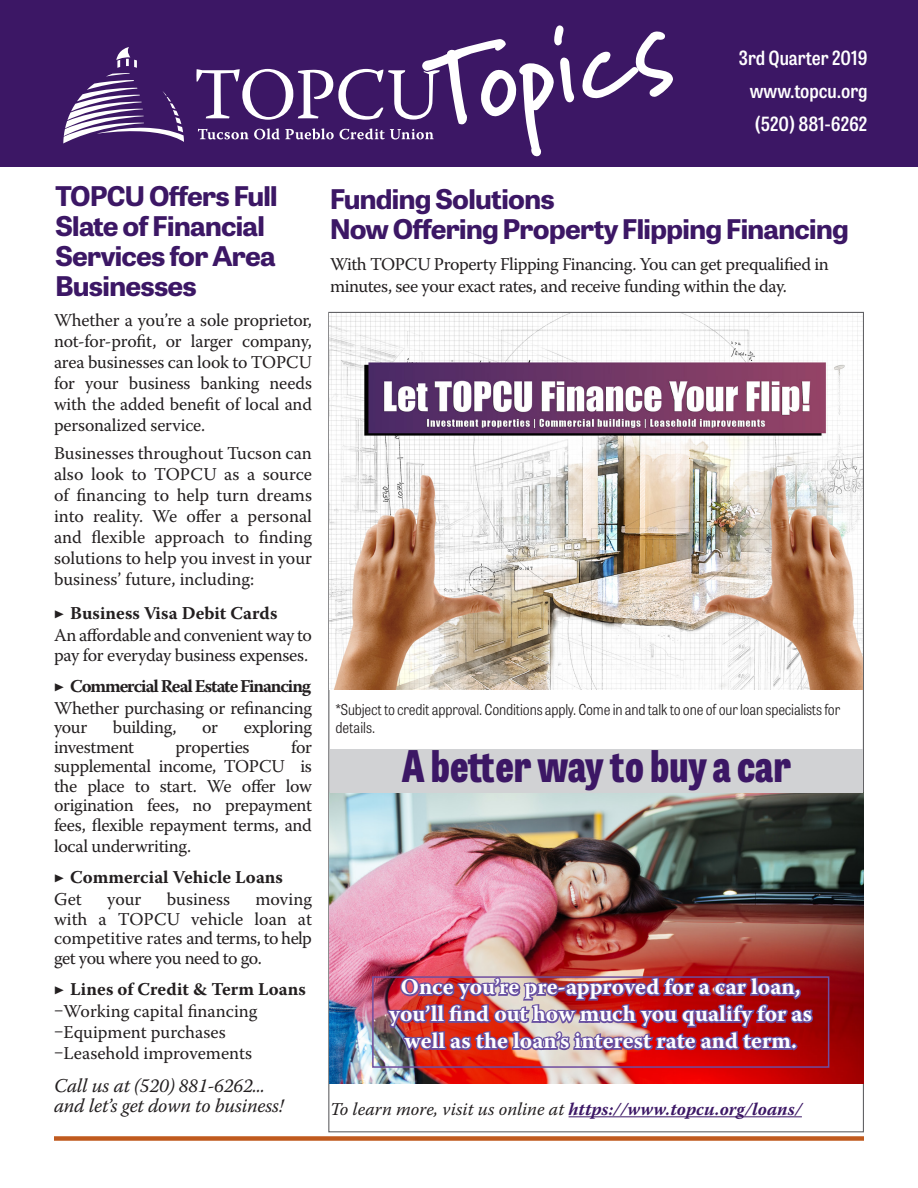
<style>
.page{position:relative;width:918px;height:1188px;background:#fff}
.page>*{position:absolute;margin:0;border:0;box-sizing:border-box;transform-origin:0 0}
.t1{font:700 108px "Marydale";color:#fff}
.t2{font:800 43.5px "Tablet Gothic Condensed";color:#3c1765}
.t3{font:700 27px/30px "Tablet Gothic Wide";letter-spacing:-.025em;color:#3c1765}
.t4{font:700 22.5px/27px "Warnock Pro";color:#fff;text-align:center}
.Body_Text{font:italic 19.5px/19.5px "Warnock Pro";letter-spacing:-.01em;color:#231f20}
.t5{font:600 semi-condensed 19.5px "Tablet Gothic";color:#fff}
.Body_Text-2{font:18px/21px "Warnock Pro";letter-spacing:-.02em;color:#231f20;text-align:justify}
.Body_Text-3{font:18px "Warnock Pro";color:#231f20}
.Body_Text-4{font:700 18px "Warnock Pro";color:#231f20}
.t6{font:italic 700 18px "Warnock Pro";letter-spacing:.005em;color:#3c1765}
.Body_Text-5{font:700 18px "Warnock Pro";letter-spacing:-.06em;color:#231f20}
.t7{font:300 semi-condensed 15px/18px "Tablet Gothic";letter-spacing:-.01em;color:#231f20}
.s1{font-family:"Acumin Pro Cond";font-size:16.5px}
.s2{font-family:"Minion Pro"}
.s3{font-weight:400;color:#231f20}
</style>
<div class="page">
<div style="left:0;top:0;width:918px;height:166px;background:#3c1765"></div>
<svg style="left:63px;top:47px;width:121px;height:97px"></svg>
<svg style="left:196px;top:68px;width:244px;height:72px"></svg>
<div style="left:54px;top:1136px;width:810px;height:5px;background:#c05a1e"></div>
<hr style="left:569px;top:1116px;width:233px;height:1px;background:#3c1765">
<img style="left:329px;top:313px;width:534px;height:376px">
<img style="left:329px;top:793px;width:534px;height:290px">
<div style="left:330px;top:750px;width:533px;height:43px;background:#d1d2d4"></div>
<img style="left:386px;top:974px;width:429px;height:91px">
<div style="left:791px;top:1043px;width:7px;height:7px;border:3px solid #6850a1;border-radius:2px"></div>
<div style="left:372px;top:976px;width:457px;height:92px;border:2px solid #6f4d9f"></div>
<p class="t3" style="left:56px;top:179px;width:224px">TOPCU Offers Full<br>Slate of Financial<br>Services for Area<br>Businesses</p>
<p class="Body_Text-2" style="left:54px;top:310px;width:260px">Whether a you’re a sole proprietor, not-for-profit, or larger company, area businesses can look to TOPCU for your business banking needs with the added benefit of local and personalized service.</p>
<p class="Body_Text-2" style="left:54px;top:442px;width:260px">Businesses throughout Tucson can also look to TOPCU as a source of financing to help turn dreams into reality. We offer a personal and flexible approach to finding solutions to help you invest in your business’ future, including:</p>
<p class="Body_Text-4" style="left:54px;top:602px;width:225px"><span class="s1">▶</span> Business Visa Debit Cards</p>
<p class="Body_Text-2" style="left:54px;top:625px;width:259px;line-height:19.5px">An affordable and convenient way to pay for everyday business expenses.</p>
<p class="Body_Text-5" style="left:54px;top:675px;width:259px"><span class="s1">▶</span> Commercial Real Estate Financing</p>
<p class="Body_Text-2" style="left:54px;top:698px;width:259px;line-height:19.5px">Whether purchasing or refinancing your</p>
<p class="Body_Text-2" style="left:113px;top:717px;width:65px">building,</p>
<p class="Body_Text-2" style="left:202px;top:717px;width:17px">or</p>
<p class="Body_Text-2" style="left:244px;top:717px;width:70px">exploring</p>
<p class="Body_Text-2" style="left:54px;top:736px;width:82px">investment</p>
<p class="Body_Text-2" style="left:176px;top:736px;width:75px">properties</p>
<p class="Body_Text-2" style="left:54px;top:737px;width:260px;line-height:19.8px;text-indent:237px">for supplemental income, TOPCU is the place to start. We offer low origination fees, no prepayment fees, flexible repayment terms, and local underwriting.</p>
<p class="Body_Text-4" style="left:54px;top:866px;width:230px"><span class="s1">▶</span> Commercial Vehicle Loans</p>
<p class="Body_Text-2" style="left:54px;top:889px;width:29px">Get</p>
<p class="Body_Text-2" style="left:107px;top:889px;width:36px">your</p>
<p class="Body_Text-3" style="left:167px;top:889px;width:65px">business</p>
<p class="Body_Text-2" style="left:54px;top:889px;width:260px;line-height:19.5px;text-indent:201px">moving with a TOPCU vehicle loan at competitive rates and terms, to help get you where you need to go.</p>
<p class="Body_Text-4" style="left:54px;top:978px;width:253px"><span class="s1">▶</span> Lines of Credit &amp; Term Loans</p>
<p class="Body_Text-3" style="left:54px;top:1001px;width:205px"><span class="s2">–</span>Working capital financing</p>
<p class="Body_Text-3" style="left:54px;top:1022px;width:173px"><span class="s2">–</span>Equipment purchases</p>
<p class="Body_Text-3" style="left:54px;top:1043px;width:200px"><span class="s2">–</span>Leasehold improvements</p>
<p class="Body_Text" style="left:54px;top:1076px;width:231px">Call us at (520) 881-6262... and let’s get down to business!</p>
<p class="t1" style="left:417px;top:28px;width:247px;rotate:-10deg">Topics</p>
<p class="t5" style="left:739px;top:44px;width:130px">3rd Quarter 2019</p>
<p class="t5" style="left:750px;top:77px;width:119px">www.topcu.org</p>
<p class="t5" style="left:755px;top:110px;width:114px">(520) 881-6262</p>
<p class="t3" style="left:330px;top:182px;width:226px">Funding Solutions</p>
<p class="t3" style="left:330px;top:212px;width:520px">Now Offering Property Flipping Financing</p>
<p class="Body_Text-2" style="left:330px;top:253px;width:500px;line-height:21.6px">With TOPCU Property Flipping Financing. You can get prequalified in minutes, see your exact rates, and receive funding within the day.</p>
<p class="t7" style="left:335px;top:701px;width:506px">*Subject to credit approval. Conditions apply. Come in and talk to one of our loan specialists for details.</p>
<p class="t2" style="left:402px;top:733px;width:391px">A better way to buy a car</p>
<p class="t4" style="left:389px;top:973px;width:424px">Once you’re pre-approved for a car loan, you’ll find out how much you qualify for as well as the loan’s interest rate and term.</p>
<p class="t6" style="left:330px;top:1098px;width:473px"><span class="s3">To learn more, visit us online at</span> https://www.topcu.org/loans/</p>
</div>
